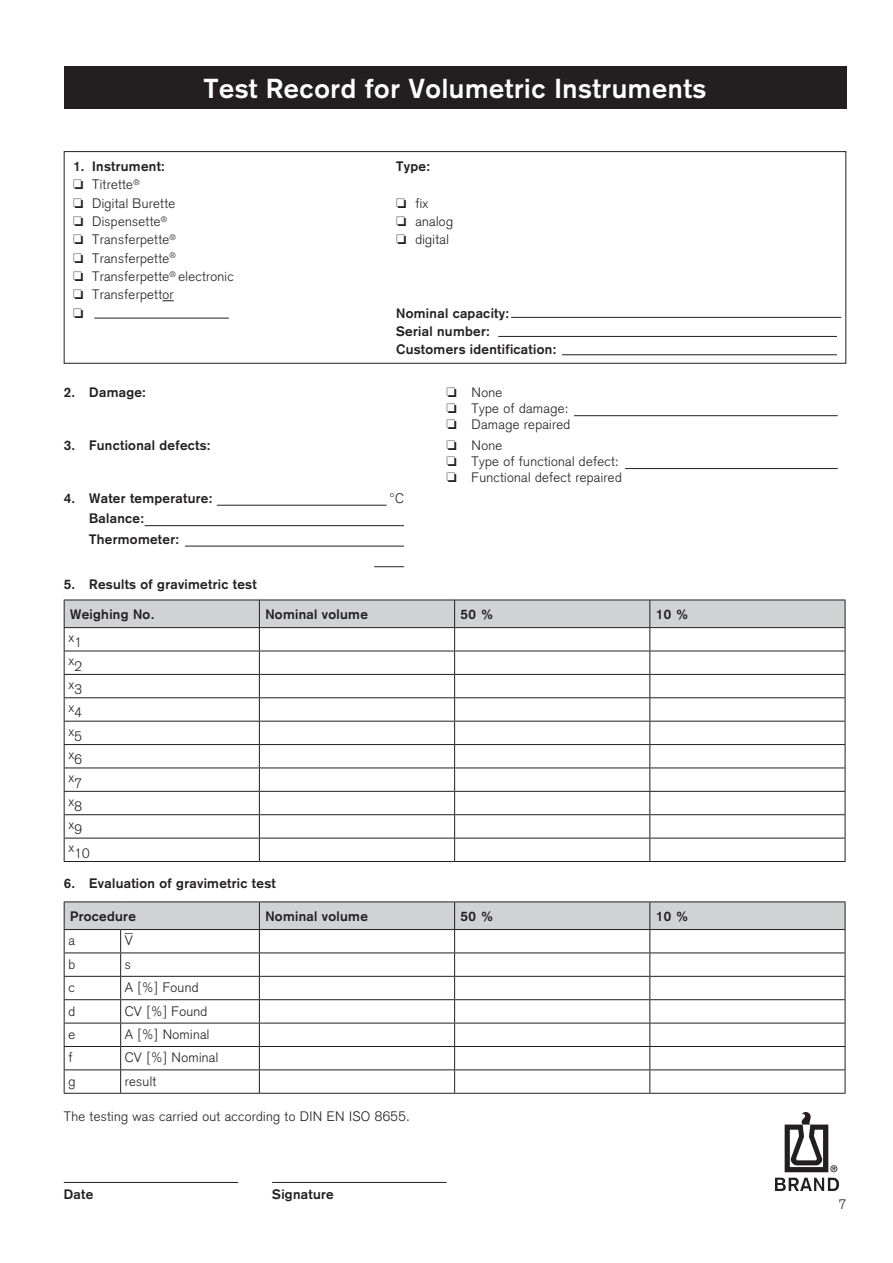
<style>
.page{position:relative;width:893px;height:1263px;background:#fff}
.page>*{position:absolute;margin:0;border:0;box-sizing:border-box;transform-origin:0 0}
.t1{font:700 27px "Akzidenz Grotesk";letter-spacing:.025em;color:#fff}
.t2{font:300 13.5px/23.4px "Akzidenz Grotesk";letter-spacing:.025em;color:#231f20}
.t3{font:700 13.5px/18.3px "Akzidenz Grotesk";letter-spacing:.025em;color:#231f20}
.t4{font:300 13.5px "Akzidenz Grotesk";letter-spacing:.025em;color:#231f20;scale:1.2 1}
</style>
<div class="page">
<img style="left:775px;top:1113px;width:64px;height:77px">
<div style="left:64px;top:66px;width:782px;height:42px;background:#231f20"></div>
<hr style="left:574px;top:415px;width:264px;height:1px;background:#231f20">
<hr style="left:625px;top:468px;width:213px;height:1px;background:#231f20">
<hr style="left:217px;top:505px;width:170px;height:1px;background:#231f20">
<hr style="left:145px;top:525px;width:259px;height:1px;background:#231f20">
<hr style="left:185px;top:546px;width:219px;height:1px;background:#231f20">
<hr style="left:374px;top:566px;width:30px;height:1px;background:#231f20">
<svg style="left:162px;top:300px;width:12px;height:1px"></svg>
<hr style="left:511px;top:317px;width:330px;height:1px;background:#231f20">
<hr style="left:94px;top:318px;width:135px;height:1px;background:#231f20">
<hr style="left:498px;top:336px;width:339px;height:1px;background:#231f20">
<hr style="left:562px;top:354px;width:275px;height:1px;background:#231f20">
<div style="left:64px;top:151px;width:782px;height:213px;border:1px solid #231f20"></div>
<svg style="left:64px;top:600px;width:782px;height:261px"></svg>
<hr style="left:64px;top:861px;width:195px;height:1px;background:#231f20">
<hr style="left:259px;top:861px;width:196px;height:1px;background:#231f20">
<hr style="left:455px;top:861px;width:195px;height:1px;background:#231f20">
<hr style="left:650px;top:861px;width:195px;height:1px;background:#231f20">
<hr style="left:64px;top:901px;width:57px;height:1px;background:#231f20">
<hr style="left:121px;top:901px;width:138px;height:1px;background:#231f20">
<hr style="left:259px;top:901px;width:196px;height:1px;background:#231f20">
<hr style="left:455px;top:901px;width:195px;height:1px;background:#231f20">
<hr style="left:650px;top:901px;width:195px;height:1px;background:#231f20">
<svg style="left:64px;top:902px;width:782px;height:191px"></svg>
<hr style="left:64px;top:1093px;width:57px;height:1px;background:#231f20">
<hr style="left:121px;top:1093px;width:138px;height:1px;background:#231f20">
<hr style="left:259px;top:1093px;width:196px;height:1px;background:#231f20">
<hr style="left:455px;top:1093px;width:195px;height:1px;background:#231f20">
<hr style="left:650px;top:1093px;width:195px;height:1px;background:#231f20">
<hr style="left:272px;top:1182px;width:174px;height:1px;background:#231f20">
<hr style="left:64px;top:1182px;width:174px;height:1px;background:#231f20">
<h1 class="t1" style="left:204px;top:72px;width:504px">Test Record for Volumetric Instruments</h1>
<p class="t3" style="left:73px;top:157px;width:94px">1. Instrument:</p>
<p class="t3" style="left:396px;top:157px;width:35px">Type:</p>
<p class="t2" style="left:92px;top:176px;width:85px;line-height:18.3px">Titrette<sup>®<br></sup>Digital Burette</p>
<p class="t2" style="left:415px;top:191px;width:14px">fix</p>
<p class="t2" style="left:92px;top:210px;width:77px">Dispensette<sup>®</sup></p>
<p class="t2" style="left:415px;top:210px;width:39px">analog</p>
<p class="t2" style="left:92px;top:228px;width:85px">Transferpette<sup>®</sup></p>
<p class="t2" style="left:415px;top:228px;width:35px">digital</p>
<p class="t2" style="left:92px;top:249px;width:143px;line-height:18.3px">Transferpette<sup>®<br></sup>Transferpette<sup>®</sup> electronic<br>Transferpettor</p>
<p class="t3" style="left:396px;top:304px;width:162px">Nominal capacity:<br>Serial number:<br>Customers identification:</p>
<p class="t3" style="left:64px;top:383px;width:84px">2. Damage:</p>
<p class="t2" style="left:472px;top:384px;width:100px;line-height:16.2px">None<br>Type of damage:<br>Damage repaired</p>
<p class="t3" style="left:64px;top:436px;width:148px">3. Functional defects:</p>
<p class="t2" style="left:471px;top:437px;width:152px;line-height:16.2px">None<br>Type of functional defect:<br>Functional defect repaired</p>
<p class="t3" style="left:64px;top:489px;width:150px">4. Water temperature:</p>
<p class="t2" style="left:389px;top:486px;width:16px">°C</p>
<p class="t3" style="left:89px;top:508px;width:91px;line-height:20.4px">Balance:<br>Thermometer:</p>
<p class="t3" style="left:64px;top:575px;width:194px">5. Results of gravimetric test</p>
<p class="t3" style="left:70px;top:605px;width:86px">Weighing No.</p>
<p class="t3" style="left:265px;top:605px;width:104px">Nominal volume</p>
<p class="t3" style="left:461px;top:605px;width:35px">50 %</p>
<p class="t3" style="left:656px;top:605px;width:35px">10 %</p>
<p class="t2" style="left:68px;top:628px;width:15px;text-align:justify">x1 x2 x3 x4 x5 x6 x7 x8 x9</p>
<p class="t2" style="left:68px;top:841px;width:23px">x10</p>
<p class="t3" style="left:64px;top:874px;width:213px">6. Evaluation of gravimetric test</p>
<p class="t3" style="left:70px;top:907px;width:67px">Procedure</p>
<p class="t3" style="left:265px;top:907px;width:104px">Nominal volume</p>
<p class="t3" style="left:461px;top:907px;width:35px">50 %</p>
<p class="t3" style="left:656px;top:907px;width:35px">10 %</p>
<p class="t2" style="left:68px;top:929px;width:8px">a</p>
<p class="t2" style="left:125px;top:929px;width:10px">V</p>
<p class="t4" style="left:125px;top:919px;width:8px">_</p>
<p class="t2" style="left:68px;top:952px;width:8px">b</p>
<p class="t2" style="left:125px;top:952px;width:7px">s</p>
<p class="t2" style="left:68px;top:976px;width:8px">c</p>
<p class="t2" style="left:125px;top:976px;width:75px">A [%] Found</p>
<p class="t2" style="left:68px;top:999px;width:8px">d</p>
<p class="t2" style="left:125px;top:999px;width:84px">CV [%] Found</p>
<p class="t2" style="left:68px;top:1023px;width:8px">e</p>
<p class="t2" style="left:125px;top:1023px;width:86px">A [%] Nominal</p>
<p class="t2" style="left:68px;top:1046px;width:5px">f</p>
<p class="t2" style="left:125px;top:1046px;width:95px">CV [%] Nominal</p>
<p class="t2" style="left:68px;top:1069px;width:9px">g</p>
<p class="t2" style="left:125px;top:1069px;width:33px">result</p>
<p class="t2" style="left:64px;top:1105px;width:348px">The testing was carried out according to DIN EN ISO 8655.</p>
<p class="t3" style="left:64px;top:1185px;width:31px">Date</p>
<p class="t3" style="left:272px;top:1185px;width:63px">Signature</p>
<p class="t2" style="left:839px;top:1192px;width:9px">7</p>
</div>
